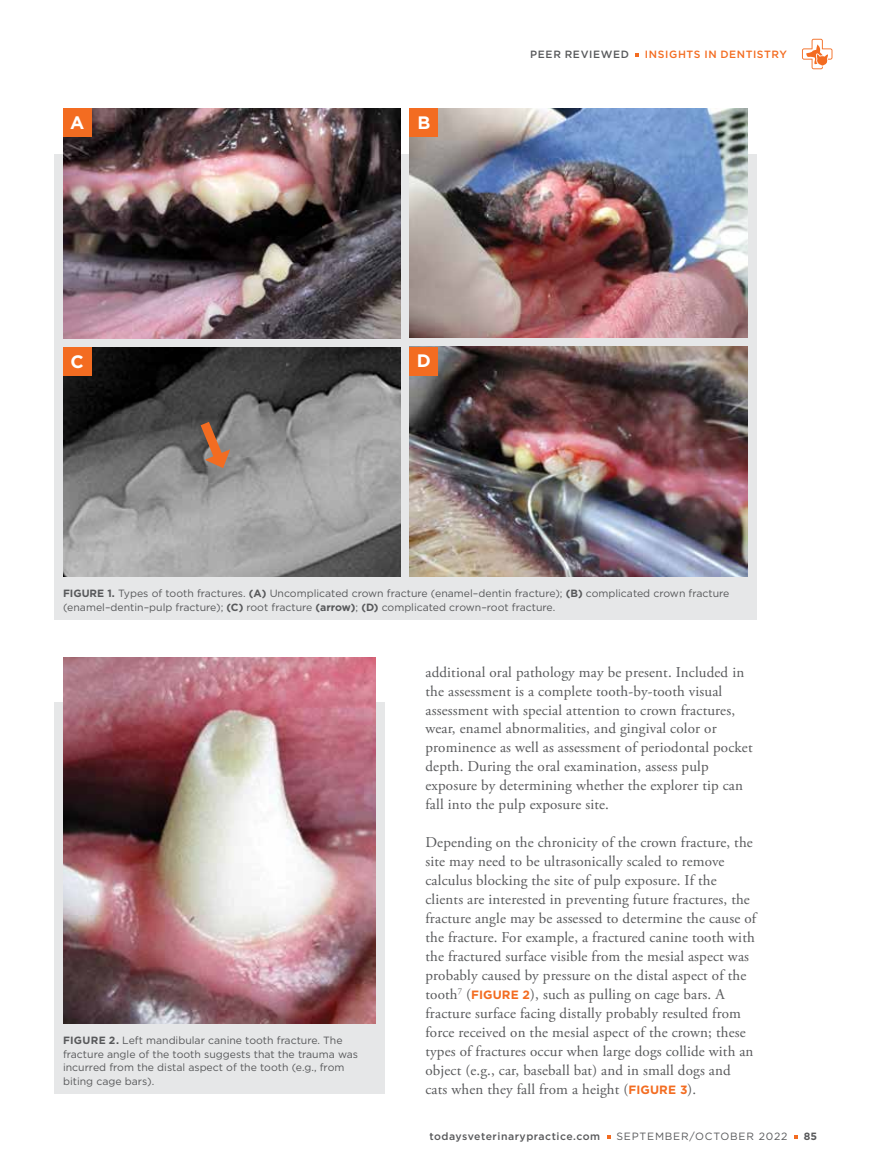
<style>
.page{position:relative;width:878px;height:1175px;background:#fff}
.page>*{position:absolute;margin:0;border:0;box-sizing:border-box;transform-origin:0 0}
.t1{font:700 18px "Gotham";color:#fff}
.t2{font:15px/18.9px "Adobe Garamond Pro";letter-spacing:.01em;color:#58595b}
.t3{font:10.5px/13.5px "Gotham";color:#58595b}
.t4{font:500 10.5px "Gotham";letter-spacing:.05em;color:#58595b}
.t5{font:10.5px "Gotham";letter-spacing:.075em;color:#58595b}
.t6{font:500 10.5px "Gotham";letter-spacing:.055em;color:#f36c21}
.t7{font:700 10.5px "Gotham";color:#58595b}
.s1{font-weight:700}
.s2{font-family:"Gotham";font-weight:700;font-size:12px;color:#f36c21}
</style>
<div class="page">
<svg style="left:802px;top:39px;width:30px;height:30px"></svg>
<hr style="left:0;top:320px;width:1px;height:206px;background:#f78e50">
<div style="left:54px;top:154px;width:702px;height:466px;background:#e6e7e8"></div>
<img style="left:63px;top:108px;width:337px;height:230px">
<div style="left:63px;top:108px;width:29px;height:29px;background:#f36c21"></div>
<img style="left:410px;top:108px;width:337px;height:230px">
<div style="left:410px;top:108px;width:28px;height:29px;background:#f36c21"></div>
<img style="left:63px;top:347px;width:337px;height:229px">
<div style="left:63px;top:347px;width:29px;height:28px;background:#f36c21"></div>
<img style="left:410px;top:347px;width:337px;height:230px">
<div style="left:410px;top:347px;width:28px;height:28px;background:#f36c21"></div>
<div style="left:54px;top:702px;width:331px;height:391px;background:#e6e7e8"></div>
<img style="left:63px;top:657px;width:313px;height:366px">
<svg style="left:193px;top:412px;width:38px;height:59px;background:#836554"></svg>
<p class="t1" style="left:70px;top:114px;width:16px">A</p>
<p class="t1" style="left:417px;top:114px;width:14px">B</p>
<p class="t1" style="left:71px;top:353px;width:15px">C</p>
<p class="t1" style="left:417px;top:353px;width:16px">D</p>
<p class="t4" style="left:530px;top:50px;width:100px">PEER REVIEWED</p>
<p class="t6" style="left:645px;top:50px;width:143px">INSIGHTS IN DENTISTRY</p>
<p class="t3" style="left:63px;top:587px;width:668px"><span class="s1">FIGURE 1.</span> Types of tooth fractures. <span class="s1">(A)</span> Uncomplicated crown fracture (enamel–dentin fracture); <span class="s1">(B)</span> complicated crown fracture (enamel–dentin–pulp fracture); <span class="s1">(C)</span> root fracture <span class="s1">(arrow)</span>; <span class="s1">(D)</span> complicated crown–root fracture.</p>
<p class="t3" style="left:63px;top:1034px;width:296px"><span class="s1">FIGURE 2.</span> Left mandibular canine tooth fracture. The fracture angle of the tooth suggests that the trauma was incurred from the distal aspect of the tooth (e.g., from biting cage bars).</p>
<p class="t2" style="left:425px;top:664px;width:329px">additional oral pathology may be present. Included in the assessment is a complete tooth-by-tooth visual assessment with special attention to crown fractures, wear, enamel abnormalities, and gingival color or prominence as well as assessment of periodontal pocket depth. During the oral examination, assess pulp exposure by determining whether the explorer tip can fall into the pulp exposure site.</p>
<p class="t2" style="left:425px;top:834px;width:332px">Depending on the chronicity of the crown fracture, the site may need to be ultrasonically scaled to remove calculus blocking the site of pulp exposure. If the clients are interested in preventing future fractures, the fracture angle may be assessed to determine the cause of the fracture. For example, a fractured canine tooth with the fractured surface visible from the mesial aspect was probably caused by pressure on the distal aspect of the tooth<sup>7</sup> (<span class="s2">FIGURE 2</span>), such as pulling on cage bars. A fracture surface facing distally probably resulted from force received on the mesial aspect of the crown; these types of fractures occur when large dogs collide with an object (e.g., car, baseball bat) and in small dogs and cats when they fall from a height (<span class="s2">FIGURE 3</span>).</p>
<p class="t4" style="left:429px;top:1131px;width:172px">todaysveterinarypractice.com</p>
<p class="t5" style="left:616px;top:1131px;width:172px">SEPTEMBER/OCTOBER 2022</p>
<p class="t7" style="left:804px;top:1131px;width:15px">85</p>
</div>
